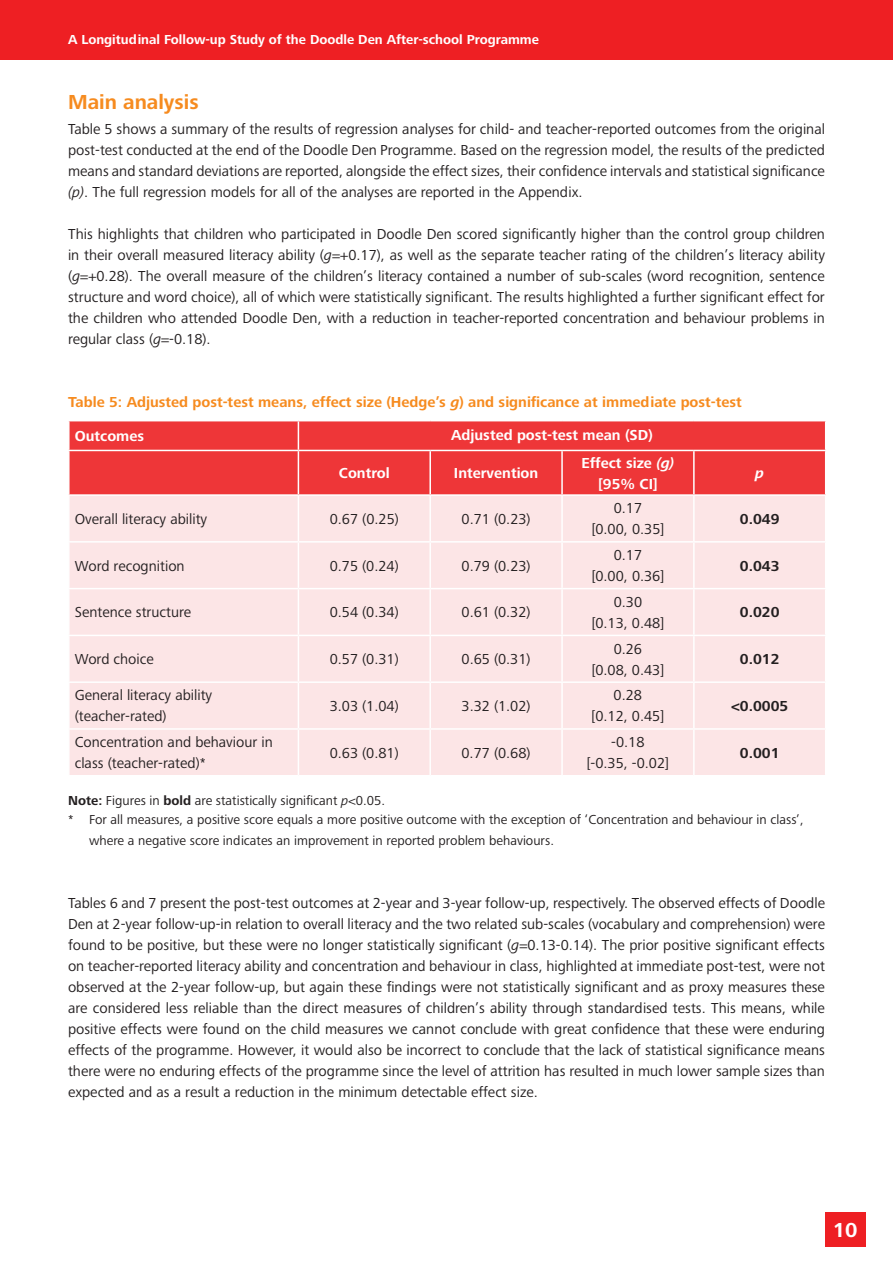
<style>
.page{position:relative;width:893px;height:1263px;background:#fff}
.page>*{position:absolute;margin:0;border:0;box-sizing:border-box;transform-origin:0 0}
.t1{font:700 21px "Frutiger Next Pro";color:#f68b1f}
.t2{font:700 21px "Frutiger Next Pro";color:#fff}
.t3{font:15px/21px "Frutiger Next Pro";color:#231f20;text-align:center}
.t4{font:700 15px "Frutiger Next Pro";color:#f68b1f}
.t5{font:700 15px/21px "Frutiger Next Pro";color:#fff;text-align:center}
.t6{font:700 15px "Frutiger Next Pro";color:#231f20}
.t7{font:italic 700 15px "Frutiger Next Pro";color:#fff}
.t8{font:13.5px/19.5px "Frutiger Next Pro";color:#231f20}
.t9{font:700 13.5px "Frutiger Next Pro";color:#fff}
.s1{font-style:italic}
.s2{font-weight:700}
</style>
<div class="page">
<div style="left:825px;top:1212px;width:41px;height:35px;background:#ee1f23"></div>
<div style="left:0;top:0;width:893px;height:60px;background:#ee1f23"></div>
<div style="left:70px;top:496px;width:755px;height:279px;background:#fce5e6"></div>
<div style="left:69px;top:421px;width:757px;height:73px;background:#ee3638"></div>
<hr style="left:68px;top:450px;width:230px;height:1px;background:#fff">
<hr style="left:68px;top:451px;width:2px;height:43px;background:#fff">
<hr style="left:298px;top:450px;width:132px;height:1px;background:#fff">
<hr style="left:298px;top:451px;width:1px;height:43px;background:#fff">
<hr style="left:430px;top:450px;width:132px;height:1px;background:#fff">
<hr style="left:429px;top:451px;width:2px;height:43px;background:#fff">
<hr style="left:562px;top:450px;width:132px;height:1px;background:#fff">
<hr style="left:561px;top:451px;width:2px;height:43px;background:#fff">
<hr style="left:694px;top:450px;width:132px;height:1px;background:#fff">
<hr style="left:693px;top:451px;width:2px;height:43px;background:#fff">
<hr style="left:825px;top:451px;width:1px;height:43px;background:#fff">
<hr style="left:298px;top:496px;width:1px;height:45px;background:#fff">
<hr style="left:429px;top:496px;width:2px;height:45px;background:#fff">
<hr style="left:561px;top:496px;width:2px;height:45px;background:#fff">
<hr style="left:693px;top:496px;width:2px;height:45px;background:#fff">
<hr style="left:68px;top:541px;width:230px;height:2px;background:#fff">
<hr style="left:298px;top:541px;width:132px;height:2px;background:#fff">
<hr style="left:298px;top:543px;width:1px;height:45px;background:#fff">
<hr style="left:430px;top:541px;width:132px;height:2px;background:#fff">
<hr style="left:429px;top:543px;width:2px;height:45px;background:#fff">
<hr style="left:562px;top:541px;width:132px;height:2px;background:#fff">
<hr style="left:561px;top:543px;width:2px;height:45px;background:#fff">
<hr style="left:694px;top:541px;width:132px;height:2px;background:#fff">
<hr style="left:693px;top:543px;width:2px;height:45px;background:#fff">
<hr style="left:68px;top:588px;width:230px;height:1px;background:#fff">
<hr style="left:298px;top:588px;width:132px;height:1px;background:#fff">
<hr style="left:298px;top:589px;width:1px;height:46px;background:#fff">
<hr style="left:430px;top:588px;width:132px;height:1px;background:#fff">
<hr style="left:429px;top:589px;width:2px;height:46px;background:#fff">
<hr style="left:562px;top:588px;width:132px;height:1px;background:#fff">
<hr style="left:561px;top:589px;width:2px;height:46px;background:#fff">
<hr style="left:694px;top:588px;width:132px;height:1px;background:#fff">
<hr style="left:693px;top:589px;width:2px;height:46px;background:#fff">
<hr style="left:68px;top:635px;width:230px;height:1px;background:#fff">
<hr style="left:298px;top:635px;width:132px;height:1px;background:#fff">
<hr style="left:298px;top:636px;width:1px;height:45px;background:#fff">
<hr style="left:430px;top:635px;width:132px;height:1px;background:#fff">
<hr style="left:429px;top:636px;width:2px;height:45px;background:#fff">
<hr style="left:562px;top:635px;width:132px;height:1px;background:#fff">
<hr style="left:561px;top:636px;width:2px;height:45px;background:#fff">
<hr style="left:694px;top:635px;width:132px;height:1px;background:#fff">
<hr style="left:693px;top:636px;width:2px;height:45px;background:#fff">
<hr style="left:68px;top:681px;width:230px;height:2px;background:#fff">
<hr style="left:298px;top:681px;width:132px;height:2px;background:#fff">
<hr style="left:298px;top:683px;width:1px;height:45px;background:#fff">
<hr style="left:430px;top:681px;width:132px;height:2px;background:#fff">
<hr style="left:429px;top:683px;width:2px;height:45px;background:#fff">
<hr style="left:562px;top:681px;width:132px;height:2px;background:#fff">
<hr style="left:561px;top:683px;width:2px;height:45px;background:#fff">
<hr style="left:694px;top:681px;width:132px;height:2px;background:#fff">
<hr style="left:693px;top:683px;width:2px;height:45px;background:#fff">
<hr style="left:68px;top:728px;width:230px;height:2px;background:#fff">
<hr style="left:298px;top:728px;width:132px;height:2px;background:#fff">
<hr style="left:298px;top:730px;width:1px;height:45px;background:#fff">
<hr style="left:430px;top:728px;width:132px;height:2px;background:#fff">
<hr style="left:429px;top:730px;width:2px;height:45px;background:#fff">
<hr style="left:562px;top:728px;width:132px;height:2px;background:#fff">
<hr style="left:561px;top:730px;width:2px;height:45px;background:#fff">
<hr style="left:694px;top:728px;width:132px;height:2px;background:#fff">
<hr style="left:693px;top:730px;width:2px;height:45px;background:#fff">
<p class="t9" style="left:68px;top:31px;width:472px">A Longitudinal Follow-up Study of the Doodle Den After-school Programme</p>
<h1 class="t1" style="left:68px;top:90px;width:132px">Main analysis</h1>
<p class="t3" style="left:68px;top:118px;width:758px;text-align:justify">Table 5 shows a summary of the results of regression analyses for child- and teacher-reported outcomes from the original post-test conducted at the end of the Doodle Den Programme. Based on the regression model, the results of the predicted means and standard deviations are reported, alongside the effect sizes, their confidence intervals and statistical significance <span class="s1">(p)</span>. The full regression models for all of the analyses are reported in the Appendix.</p>
<p class="t3" style="left:68px;top:223px;width:758px;text-align:justify">This highlights that children who participated in Doodle Den scored significantly higher than the control group children in their overall measured literacy ability (<span class="s1">g</span>=+0.17), as well as the separate teacher rating of the children’s literacy ability (<span class="s1">g</span>=+0.28). The overall measure of the children’s literacy contained a number of sub-scales (word recognition, sentence structure and word choice), all of which were statistically significant. The results highlighted a further significant effect for the children who attended Doodle Den, with a reduction in teacher-reported concentration and behaviour problems in regular class (<span class="s1">g</span>=-0.18).</p>
<p class="t4" style="left:68px;top:393px;width:675px">Table 5: Adjusted post-test means, effect size (Hedge’s <span class="s1">g</span>) and significance at immediate post-test</p>
<p class="t5" style="left:75px;top:425px;width:71px">Outcomes</p>
<p class="t5" style="left:451px;top:424px;width:203px">Adjusted post-test mean (SD)</p>
<p class="t5" style="left:339px;top:463px;width:52px">Control</p>
<p class="t5" style="left:454px;top:463px;width:86px">Intervention</p>
<p class="t5" style="left:581px;top:452px;width:94px">Effect size <span class="s1">(g) </span>[95% CI]</p>
<p class="t7" style="left:755px;top:465px;width:10px">p</p>
<p class="t3" style="left:75px;top:508px;width:134px">Overall literacy ability</p>
<p class="t3" style="left:330px;top:508px;width:71px">0.67 (0.25)</p>
<p class="t3" style="left:462px;top:508px;width:71px">0.71 (0.23)</p>
<p class="t3" style="left:591px;top:498px;width:75px">0.17<br>[0.00, 0.35]</p>
<p class="t6" style="left:740px;top:510px;width:41px">0.049</p>
<p class="t3" style="left:75px;top:555px;width:111px">Word recognition</p>
<p class="t3" style="left:330px;top:555px;width:71px">0.75 (0.24)</p>
<p class="t3" style="left:462px;top:555px;width:71px">0.79 (0.23)</p>
<p class="t3" style="left:591px;top:545px;width:75px">0.17<br>[0.00, 0.36]</p>
<p class="t6" style="left:740px;top:557px;width:41px">0.043</p>
<p class="t3" style="left:75px;top:602px;width:118px">Sentence structure</p>
<p class="t3" style="left:330px;top:602px;width:71px">0.54 (0.34)</p>
<p class="t3" style="left:462px;top:602px;width:71px">0.61 (0.32)</p>
<p class="t3" style="left:591px;top:591px;width:75px">0.30<br>[0.13, 0.48]</p>
<p class="t6" style="left:740px;top:604px;width:41px">0.020</p>
<p class="t3" style="left:75px;top:649px;width:81px">Word choice</p>
<p class="t3" style="left:330px;top:649px;width:71px">0.57 (0.31)</p>
<p class="t3" style="left:462px;top:649px;width:71px">0.65 (0.31)</p>
<p class="t3" style="left:591px;top:638px;width:75px">0.26<br>[0.08, 0.43]</p>
<p class="t6" style="left:740px;top:651px;width:41px">0.012</p>
<p class="t3" style="left:75px;top:685px;width:139px;text-align:left">General literacy ability (teacher-rated)</p>
<p class="t3" style="left:330px;top:695px;width:71px">3.03 (1.04)</p>
<p class="t3" style="left:461px;top:695px;width:71px">3.32 (1.02)</p>
<p class="t3" style="left:591px;top:685px;width:75px">0.28<br>[0.12, 0.45]</p>
<p class="t6" style="left:731px;top:697px;width:59px">&lt;0.0005</p>
<p class="t3" style="left:75px;top:732px;width:200px;text-align:left">Concentration and behaviour in class (teacher-rated)*</p>
<p class="t3" style="left:330px;top:742px;width:71px">0.63 (0.81)</p>
<p class="t3" style="left:461px;top:742px;width:71px">0.77 (0.68)</p>
<p class="t3" style="left:586px;top:732px;width:84px">-0.18<br>[-0.35, -0.02]</p>
<p class="t6" style="left:740px;top:744px;width:41px">0.001</p>
<p class="t8" style="left:68px;top:790px;width:737px"><span class="s2">Note:</span> Figures in <span class="s2">bold</span> are statistically significant <span class="s1">p</span>&lt;0.05.<br>* For all measures, a positive score equals a more positive outcome with the exception of ‘Concentration and behaviour in class’,</p>
<p class="t8" style="left:89px;top:831px;width:466px">where a negative score indicates an improvement in reported problem behaviours.</p>
<p class="t3" style="left:68px;top:892px;width:758px;text-align:justify">Tables 6 and 7 present the post-test outcomes at 2-year and 3-year follow-up, respectively. The observed effects of Doodle Den at 2-year follow-up-in relation to overall literacy and the two related sub-scales (vocabulary and comprehension) were found to be positive, but these were no longer statistically significant (<span class="s1">g</span>=0.13-0.14). The prior positive significant effects on teacher-reported literacy ability and concentration and behaviour in class, highlighted at immediate post-test, were not observed at the 2-year follow-up, but again these findings were not statistically significant and as proxy measures these are considered less reliable than the direct measures of children’s ability through standardised tests. This means, while positive effects were found on the child measures we cannot conclude with great confidence that these were enduring effects of the programme. However, it would also be incorrect to conclude that the lack of statistical significance means there were no enduring effects of the programme since the level of attrition has resulted in much lower sample sizes than expected and as a result a reduction in the minimum detectable effect size.</p>
<h1 class="t2" style="left:833px;top:1217px;width:26px">10</h1>
</div>
